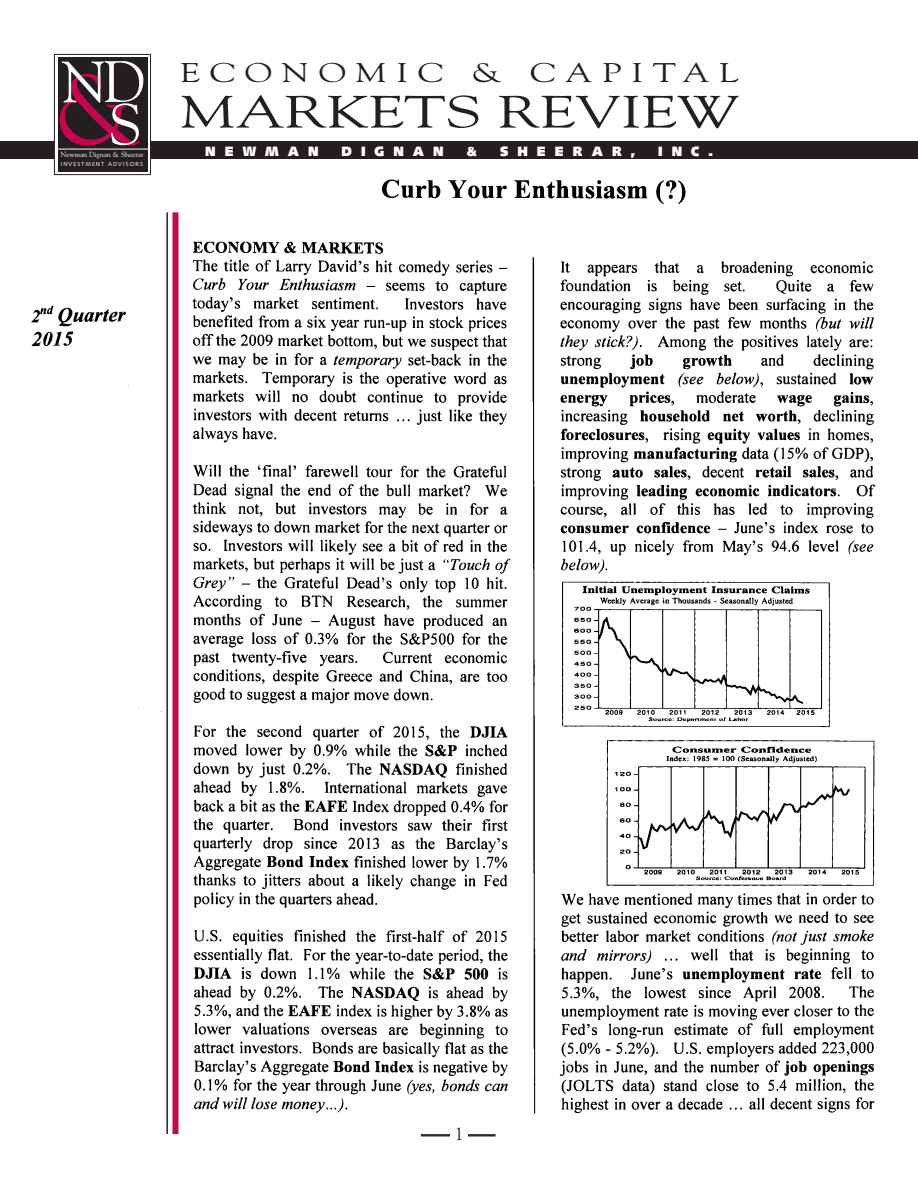
<style>
.page{position:relative;width:918px;height:1188px;background:#fff}
.page>*{position:absolute;margin:0;border:0;box-sizing:border-box;transform-origin:0 0}
.t1{font:57.9px "Goudy";color:#fff}
.t2{font:45px "Goudy";color:#231f20;scale:1.4 1}
.t3{font:27px "Goudy";letter-spacing:.275em;color:#231f20;scale:1.3 1}
.t4{font:18px "Goudy";color:#231f20}
.t5{font:900 13.5px "Syntax";letter-spacing:.67em;color:#fff}
.t6{font:7.35px "Goudy";letter-spacing:-.01em;color:#fff}
.t7{font:5.85px "Syntax";letter-spacing:.165em;color:#fff}
.s1{font-size:100.5px;color:#c50750}
</style>
<div class="page">
<img style="left:3px;top:53px;width:886px;height:1084px">
<div style="left:0;top:142px;width:918px;height:17px;background:#231f20"></div>
<div style="left:54px;top:54px;width:97px;height:121px;background:linear-gradient(to right,#fff,#fff)"></div>
<div style="left:54px;top:54px;width:97px;height:121px;border:1px solid #231f20"></div>
<div style="left:58px;top:57px;width:89px;height:115px;background:#231f20"></div>
<hr style="left:56px;top:149px;width:93px;height:1px;background:#fff">
<div style="left:172px;top:212px;width:6px;height:922px;background:#c50750"></div>
<hr style="left:166px;top:212px;width:2px;height:922px;background:#231f20">
<hr style="left:421px;top:1136px;width:74px;height:1px;background:#231f20">
<hr style="left:421px;top:1135px;width:74px;height:1px;background:#231f20">
<hr style="left:421px;top:1134px;width:74px;height:1px;background:#231f20">
<div style="left:450px;top:1119px;width:18px;height:33px;background:#fff"></div>
<h1 class="t1" style="left:62px;top:46px;width:47px">N</h1>
<h1 class="t1" style="left:56px;top:67px;width:90px">D<span class="s1">&amp;</span> S</h1>
<p class="t6" style="left:61px;top:150px;width:84px">Newman Dignan &amp; Sheerar</p>
<h3 class="t3" style="left:181px;top:56px;width:431px">ECONOMIC &amp; CAPITAL</h3>
<h2 class="t2" style="left:180px;top:84px;width:401px">MARKETS REVIEW</h2>
<p class="t5" style="left:205px;top:143px;width:115px">NEWMAN</p>
<p class="t5" style="left:342px;top:143px;width:104px">DIGNAN</p>
<p class="t5" style="left:467px;top:143px;width:12px">&amp;</p>
<p class="t5" style="left:500px;top:143px;width:137px">SHEERAR,</p>
<p class="t5" style="left:658px;top:143px;width:56px">INC.</p>
<p class="t7" style="left:61px;top:160px;width:84px">INVESTMENT ADVISORS</p>
<h3 class="t4" style="left:455px;top:1123px;width:10px">1</h3>
</div>
